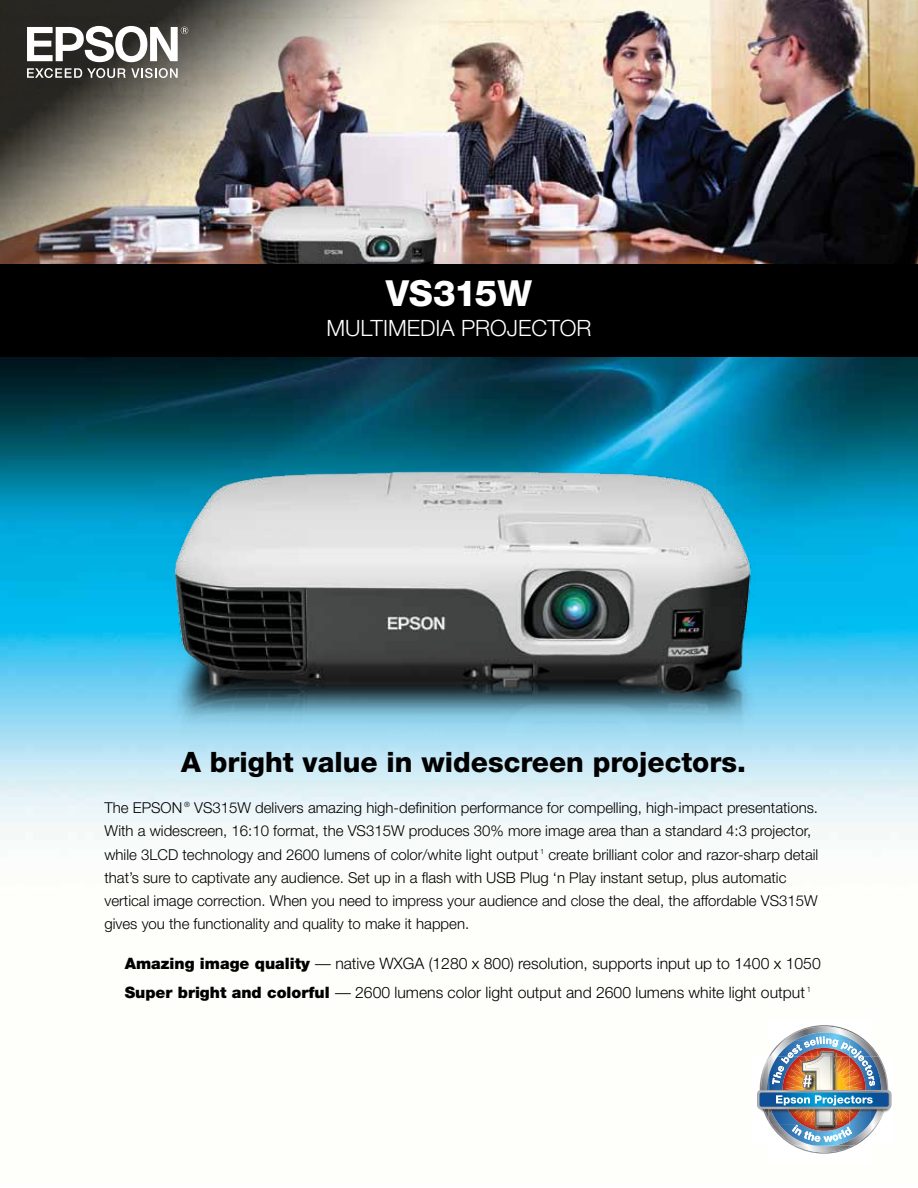
<style>
.page{position:relative;width:918px;height:1188px;background:#fff}
.page>*{position:absolute;margin:0;border:0;box-sizing:border-box;transform-origin:0 0}
.t1{font:800 36px "Helvetica Neue";letter-spacing:-.01em;color:#fff}
.t2{font:800 28.2px "Helvetica Neue";color:#000}
.t3{font:300 22.5px "Helvetica Neue";color:#fff}
.t4{font:300 15.75px/29.2px "Helvetica Neue";color:#000}
.t5{font:300 15px/23.2px "Helvetica Neue";color:#000}
.s1{font-weight:900}
</style>
<div class="page">
<img style="left:0;top:0;width:918px;height:264px">
<img style="left:0;top:357px;width:918px;height:483px">
<div style="left:0;top:264px;width:918px;height:93px;background:#000"></div>
<img style="left:794px;top:1146px;width:60px;height:8px">
<img style="left:795px;top:1146px;width:58px;height:6px">
<img style="left:814px;top:1025px;width:20px;height:1px">
<img style="left:787px;top:1026px;width:66px;height:11px">
<img style="left:794px;top:1032px;width:67px;height:5px">
<img style="left:757px;top:1037px;width:135px;height:109px">
<svg style="left:27px;top:68px;width:151px;height:10px"></svg>
<svg style="left:27px;top:26px;width:161px;height:36px"></svg>
<img style="left:162px;top:444px;width:609px;height:326px">
<h1 class="t1" style="left:386px;top:272px;width:148px">VS315W</h1>
<h3 class="t3" style="left:326px;top:314px;width:32px">Multimedia</h3>
<h3 class="t3" style="left:461px;top:314px;width:30px">Projector</h3>
<h2 class="t2" style="left:181px;top:745px;width:566px">A bright value in widescreen projectors.</h2>
<p class="t5" style="left:104px;top:796px;width:715px">The EPSON <sup>®</sup> VS315W delivers amazing high-definition performance for compelling, high-impact presentations.<br>With a widescreen, 16:10 format, the VS315W produces 30% more image area than a standard 4:3 projector, while 3LCD technology and 2600 lumens of color/white light output <sup>1</sup> create brilliant color and razor-sharp detail that’s sure to captivate any audience. Set up in a flash with USB Plug ‘n Play instant setup, plus automatic vertical image correction. When you need to impress your audience and close the deal, the affordable VS315W gives you the functionality and quality to make it happen.</p>
<p class="t4" style="left:125px;top:949px;width:698px"><span class="s1">Amazing image quality</span> — native WXGA (1280 x 800) resolution, supports input up to 1400 x 1050<br><span class="s1">Super bright and colorful</span> — 2600 lumens color light output and 2600 lumens white light output <sup>1</sup></p>
</div>
